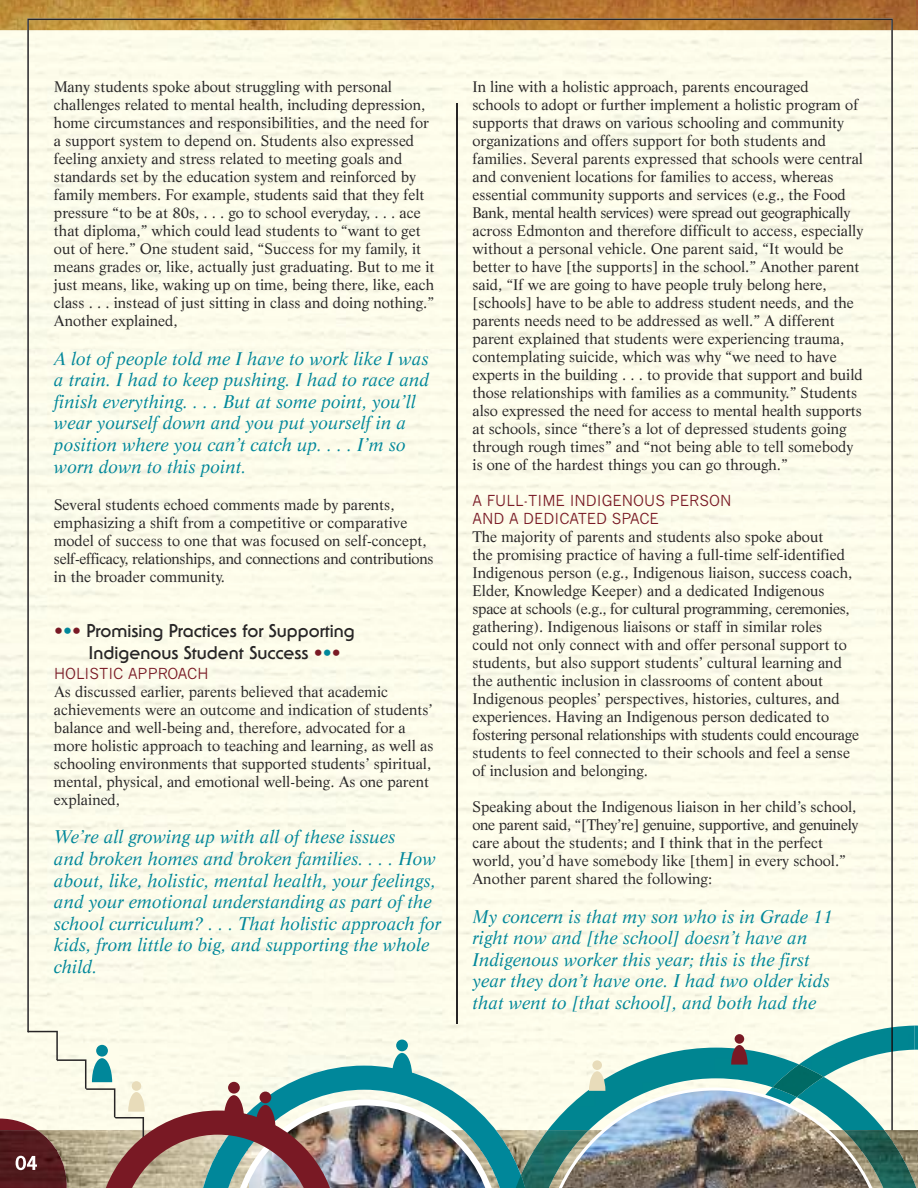
<style>
.page{position:relative;width:918px;height:1188px;background:#fff}
.page>*{position:absolute;margin:0;border:0;box-sizing:border-box;transform-origin:0 0}
.t1{font:italic 18px/21.6px "Life";color:#00879a}
.t2{font:700 18px/21.6px "Serif Gothic";color:#272526}
.t3{font:15px/18px "Life";color:#272526}
.t4{font:15px/18.3px "News Gothic";color:#791924}
.s1{color:#791924}
.s2{color:#00879a}
</style>
<div class="page">
<img style="left:0;top:0;width:918px;height:1130px">
<div style="left:27px;top:19px;width:866px;height:1111px;background:#fdfceb"></div>
<img style="left:740px;top:1026px;width:175px;height:104px">
<img style="left:915px;top:1026px;width:3px;height:25px">
<svg style="left:891px;top:1027px;width:2px;height:25px"></svg>
<hr style="left:456px;top:103px;width:2px;height:921px;background:#272526">
<img style="left:548px;top:1048px;width:336px;height:23px">
<img style="left:527px;top:1130px;width:390px;height:58px">
<img style="left:772px;top:1064px;width:52px;height:7px">
<img style="left:0;top:1119px;width:16px;height:11px">
<img style="left:0;top:1130px;width:16px;height:58px">
<svg style="left:731px;top:1045px;width:17px;height:20px"></svg>
<div style="left:735px;top:1034px;width:9px;height:10px;background:#791924;border-radius:50%"></div>
<img style="left:543px;top:1071px;width:345px;height:117px">
<div style="left:592px;top:1060px;width:10px;height:10px;background:#e8dcba;border-radius:50%"></div>
<img style="left:16px;top:1031px;width:511px;height:157px">
<p class="t3" style="left:54px;top:79px;width:382px">Many students spoke about struggling with personal challenges related to mental health, including depression, home circumstances and responsibilities, and the need for a support system to depend on. Students also expressed feeling anxiety and stress related to meeting goals and standards set by the education system and reinforced by family members. For example, students said that they felt pressure “to be at 80s, . . . go to school everyday, . . . ace that diploma,” which could lead students to “want to get out of here.” One student said, “Success for my family, it means grades or, like, actually just graduating. But to me it just means, like, waking up on time, being there, like, each class . . . instead of just sitting in class and doing nothing.” Another explained,</p>
<p class="t1" style="left:54px;top:349px;width:377px">A lot of people told me I have to work like I was a train. I had to keep pushing. I had to race and finish everything. . . . But at some point, you’ll wear yourself down and you put yourself in a position where you can’t catch up. . . . I’m so worn down to this point.</p>
<p class="t3" style="left:54px;top:497px;width:381px">Several students echoed comments made by parents, emphasizing a shift from a competitive or comparative model of success to one that was focused on self-concept, self-efficacy, relationships, and connections and contributions in the broader community.</p>
<p class="t2" style="left:88px;top:622px;width:268px;text-indent:-34px"><span class="s1">•</span><span class="s2">•</span><span class="s1">•</span> Promising Practices for Supporting<br>Indigenous Student Success <span class="s1">•</span><span class="s2">•</span><span class="s1">•</span></p>
<p class="t4" style="left:54px;top:665px;width:156px">HOLISTIC APPROACH</p>
<p class="t3" style="left:54px;top:684px;width:381px">As discussed earlier, parents believed that academic achievements were an outcome and indication of students’ balance and well-being and, therefore, advocated for a more holistic approach to teaching and learning, as well as schooling environments that supported students’ spiritual, mental, physical, and emotional well-being. As one parent explained,</p>
<p class="t1" style="left:54px;top:828px;width:389px">We’re all growing up with all of these issues<br>and broken homes and broken families. . . . How about, like, holistic, mental health, your feelings, and your emotional understanding as part of the school curriculum? . . . That holistic approach for kids, from little to big, and supporting the whole child.</p>
<p class="t3" style="left:472px;top:79px;width:392px">In line with a holistic approach, parents encouraged<br>schools to adopt or further implement a holistic program of supports that draws on various schooling and community organizations and offers support for both students and families. Several parents expressed that schools were central and convenient locations for families to access, whereas essential community supports and services (e.g., the Food Bank, mental health services) were spread out geographically across Edmonton and therefore difficult to access, especially without a personal vehicle. One parent said, “It would be better to have [the supports] in the school.” Another parent said, “If we are going to have people truly belong here, [schools] have to be able to address student needs, and the parents needs need to be addressed as well.” A different parent explained that students were experiencing trauma, contemplating suicide, which was why “we need to have experts in the building . . . to provide that support and build those relationships with families as a community.” Students also expressed the need for access to mental health supports at schools, since “there’s a lot of depressed students going through rough times” and “not being able to tell somebody is one of the hardest things you can go through.”</p>
<p class="t4" style="left:472px;top:492px;width:260px">A FULL-TIME INDIGENOUS PERSON<br>AND A DEDICATED SPACE</p>
<p class="t3" style="left:472px;top:529px;width:388px">The majority of parents and students also spoke about<br>the promising practice of having a full-time self-identified Indigenous person (e.g., Indigenous liaison, success coach, Elder, Knowledge Keeper) and a dedicated Indigenous space at schools (e.g., for cultural programming, ceremonies, gathering). Indigenous liaisons or staff in similar roles could not only connect with and offer personal support to students, but also support students’ cultural learning and the authentic inclusion in classrooms of content about Indigenous peoples’ perspectives, histories, cultures, and experiences. Having an Indigenous person dedicated to fostering personal relationships with students could encourage students to feel connected to their schools and feel a sense of inclusion and belonging.</p>
<p class="t3" style="left:472px;top:799px;width:387px">Speaking about the Indigenous liaison in her child’s school, one parent said, “[They’re] genuine, supportive, and genuinely care about the students; and I think that in the perfect world, you’d have somebody like [them] in every school.” Another parent shared the following:</p>
<p class="t1" style="left:472px;top:907px;width:362px">My concern is that my son who is in Grade 11 right now and [the school] doesn’t have an Indigenous worker this year; this is the first year they don’t have one. I had two older kids that went to [that school], and both had the</p>
</div>
